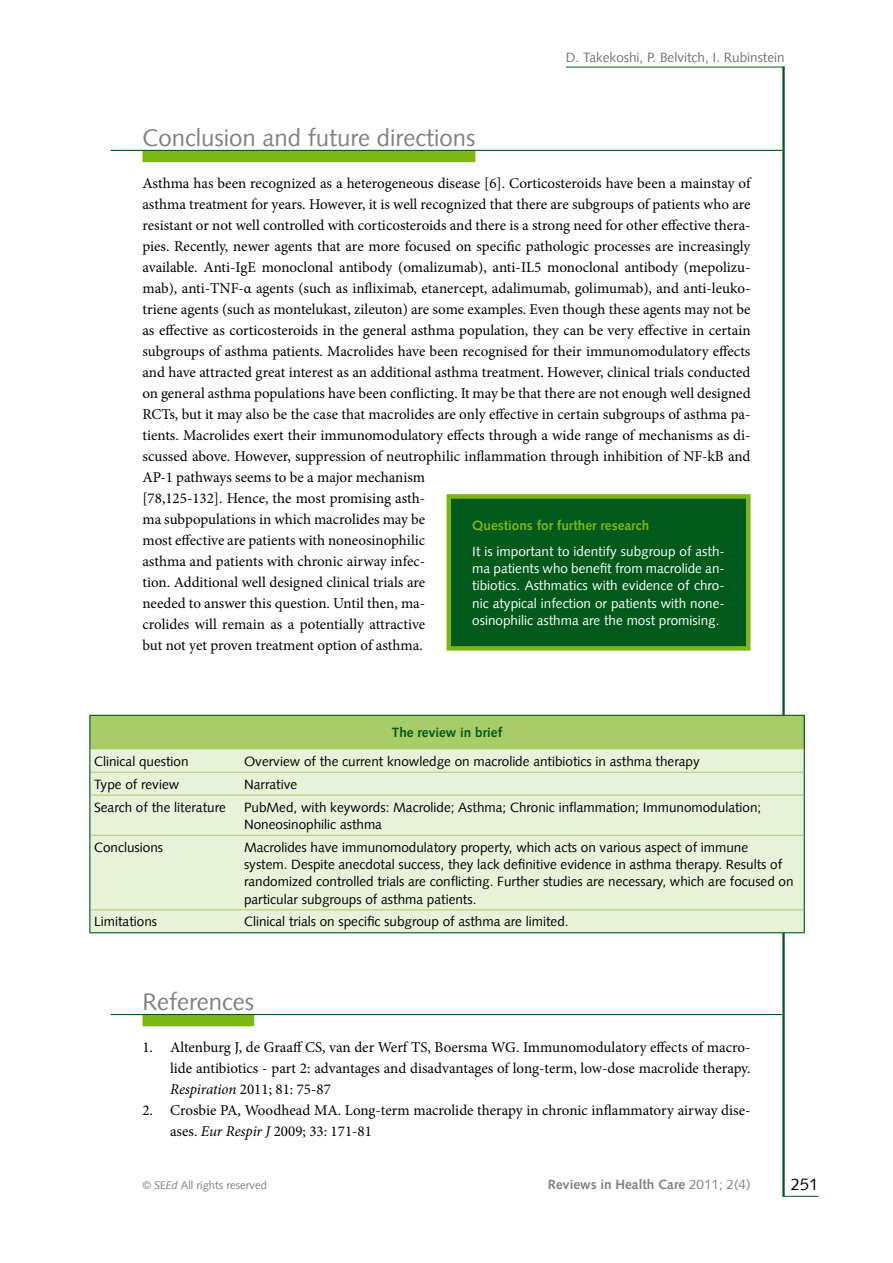
<style>
.page{position:relative;width:893px;height:1263px;background:#fff}
.page>*{position:absolute;margin:0;border:0;box-sizing:border-box;transform-origin:0 0}
.sottotitolo_1{font:24px "Syntax LT";color:#818084}
.t1{font:16.5px "Syntax LT";color:#000}
.testo{font:15px/21px "Minion Pro";color:#000}
.bibliografia{font:15px/21px "Minion Pro";color:#000;text-align:justify}
.t2{font:13.5px/17.2px "Syntax LT";color:#000}
.t3{font:13.5px/17.2px "Syntax LT";color:#fff}
.t4{font:13.5px "Syntax LT";color:#747378}
.t5{font:700 13.5px "Syntax LT";color:#818084}
.t6{font:700 13.5px "Syntax LT";color:#005a1c}
.t7{font:11.25px "Syntax LT";color:#818084}
.s1{font-weight:700;color:#7db713}
.s2{font-style:italic}
.s3{font-weight:400}
</style>
<div class="page">
<hr style="left:782px;top:1196px;width:36px;height:1px;background:#005a1c">
<hr style="left:782px;top:67px;width:3px;height:1129px;background:#005a1c">
<hr style="left:566px;top:67px;width:219px;height:1px;background:#005a1c">
<div style="left:142px;top:151px;width:333px;height:11px;background:#7db713"></div>
<hr style="left:111px;top:150px;width:671px;height:1px;background:#005a1c">
<div style="left:142px;top:1015px;width:112px;height:11px;background:#7db713"></div>
<hr style="left:111px;top:1014px;width:671px;height:1px;background:#005a1c">
<div style="left:449px;top:496px;width:299px;height:152px;background:#005a1c"></div>
<div style="left:446px;top:494px;width:304px;height:157px;border:4px solid #7db713"></div>
<div style="left:90px;top:715px;width:714px;height:34px;background:#a8cc68"></div>
<div style="left:90px;top:749px;width:714px;height:183px;background:#e8f2d8"></div>
<hr style="left:90px;top:772px;width:150px;height:1px;background:#a8cc68">
<hr style="left:240px;top:772px;width:564px;height:1px;background:#a8cc68">
<hr style="left:90px;top:795px;width:150px;height:1px;background:#a8cc68">
<hr style="left:240px;top:795px;width:564px;height:1px;background:#a8cc68">
<hr style="left:90px;top:835px;width:150px;height:1px;background:#a8cc68">
<hr style="left:240px;top:835px;width:564px;height:1px;background:#a8cc68">
<hr style="left:90px;top:910px;width:150px;height:1px;background:#a8cc68">
<hr style="left:240px;top:910px;width:564px;height:1px;background:#a8cc68">
<hr style="left:89px;top:716px;width:1px;height:33px;background:#005a1c">
<svg style="left:89px;top:749px;width:1px;height:46px"></svg>
<hr style="left:89px;top:795px;width:1px;height:40px;background:#005a1c">
<hr style="left:89px;top:835px;width:1px;height:75px;background:#005a1c">
<svg style="left:89px;top:910px;width:1px;height:22px"></svg>
<hr style="left:804px;top:716px;width:1px;height:33px;background:#005a1c">
<svg style="left:804px;top:749px;width:1px;height:46px"></svg>
<hr style="left:804px;top:795px;width:1px;height:40px;background:#005a1c">
<hr style="left:804px;top:835px;width:1px;height:75px;background:#005a1c">
<svg style="left:804px;top:910px;width:1px;height:22px"></svg>
<hr style="left:89px;top:715px;width:151px;height:1px;background:#005a1c">
<hr style="left:240px;top:715px;width:565px;height:1px;background:#005a1c">
<hr style="left:89px;top:932px;width:151px;height:1px;background:#005a1c">
<hr style="left:240px;top:932px;width:565px;height:1px;background:#005a1c">
<p class="t4" style="left:566px;top:50px;width:220px">D. Takekoshi, P. Belvitch, I. Rubinstein</p>
<p class="sottotitolo_1" style="left:142px;top:123px;width:334px">Conclusion and future directions</p>
<p class="testo" style="left:142px;top:173px;width:610px">Asthma has been recognized as a heterogeneous disease [6]. Corticosteroids have been a mainstay of asthma treatment for years. However, it is well recognized that there are subgroups of patients who are resistant or not well controlled with corticosteroids and there is a strong need for other effective thera&shy;pies. Recently, newer agents that are more focused on specific pathologic processes are increasingly available. Anti-IgE monoclonal antibody (omalizumab), anti-IL5 monoclonal antibody (mepolizu&shy;mab), anti-TNF-α agents (such as infliximab, etanercept, adalimumab, golimumab), and anti-leuko&shy;triene agents (such as montelukast, zileuton) are some examples. Even though these agents may not be as effective as corticosteroids in the general asthma population, they can be very effective in certain subgroups of asthma patients. Macrolides have been recognised for their immunomodulatory effects and have attracted great interest as an additional asthma treatment. However, clinical trials conducted on general asthma populations have been conflicting. It may be that there are not enough well designed RCTs, but it may also be the case that macrolides are only effective in certain subgroups of asthma pa&shy;tients. Macrolides exert their immunomodulatory effects through a wide range of mechanisms as di&shy;scussed above. However, suppression of neutrophilic inflammation through inhibition of NF-kB and AP-1 pathways seems to be a major mechanism<br>[78,125-132]. Hence, the most promising asth-<br>ma subpopulations in which macrolides may be<br>most effective are patients with noneosinophilic<br>asthma and patients with chronic airway infec-<br>tion. Additional well designed clinical trials are<br>needed to answer this question. Until then, ma-<br>crolides will remain as a potentially attractive<br>but not yet proven treatment option of asthma.</p>
<p class="t3" style="left:472px;top:513px;width:254px;line-height:25.8px"><span class="s1">Questions for further research<br></span>It is important to identify subgroup of asth-</p>
<p class="t3" style="left:472px;top:560px;width:254px;text-align:justify">ma patients who benefit from macrolide an&shy;tibiotics. Asthmatics with evidence of chro&shy;nic atypical infection or patients with none&shy;osinophilic asthma are the most promising.</p>
<p class="t6" style="left:392px;top:725px;width:112px">The review in brief</p>
<p class="t2" style="left:94px;top:752px;width:96px">Clinical question</p>
<p class="t2" style="left:244px;top:752px;width:457px">Overview of the current knowledge on macrolide antibiotics in asthma therapy</p>
<p class="t2" style="left:94px;top:775px;width:87px">Type of review</p>
<p class="t2" style="left:244px;top:775px;width:55px">Narrative</p>
<p class="t2" style="left:94px;top:798px;width:133px">Search of the literature</p>
<p class="t2" style="left:244px;top:798px;width:519px">PubMed, with keywords: Macrolide; Asthma; Chronic inflammation; Immunomodulation;<br>Noneosinophilic asthma</p>
<p class="t2" style="left:94px;top:838px;width:71px">Conclusions</p>
<p class="t2" style="left:244px;top:838px;width:551px">Macrolides have immunomodulatory property, which acts on various aspect of immune system. Despite anecdotal success, they lack definitive evidence in asthma therapy. Results of randomized controlled trials are conflicting. Further studies are necessary, which are focused on particular subgroups of asthma patients.</p>
<p class="t2" style="left:94px;top:913px;width:65px">Limitations</p>
<p class="t2" style="left:244px;top:913px;width:326px">Clinical trials on specific subgroup of asthma are limited.</p>
<p class="sottotitolo_1" style="left:142px;top:987px;width:113px">References</p>
<p class="bibliografia" style="left:170px;top:1037px;width:582px;text-indent:-28px">1. Altenburg J, de Graaff CS, van der Werf TS, Boersma WG. Immunomodulatory effects of macro&shy;lide antibiotics - part 2: advantages and disadvantages of long-term, low-dose macrolide therapy.<br><span class="s2">Respiration</span> 2011; 81: 75-87</p>
<p class="bibliografia" style="left:170px;top:1100px;width:582px;text-indent:-28px">2. Crosbie PA, Woodhead MA. Long-term macrolide therapy in chronic inflammatory airway dise&shy;ases. <span class="s2">Eur Respir J</span> 2009; 33: 171-81</p>
<p class="t7" style="left:142px;top:1178px;width:126px">© SE<span class="s2">Ed</span> All rights reserved</p>
<p class="t5" style="left:548px;top:1176px;width:204px">Reviews in Health Care <span class="s3">2011; 2(4)</span></p>
<p class="t1" style="left:791px;top:1174px;width:29px">251</p>
</div>
